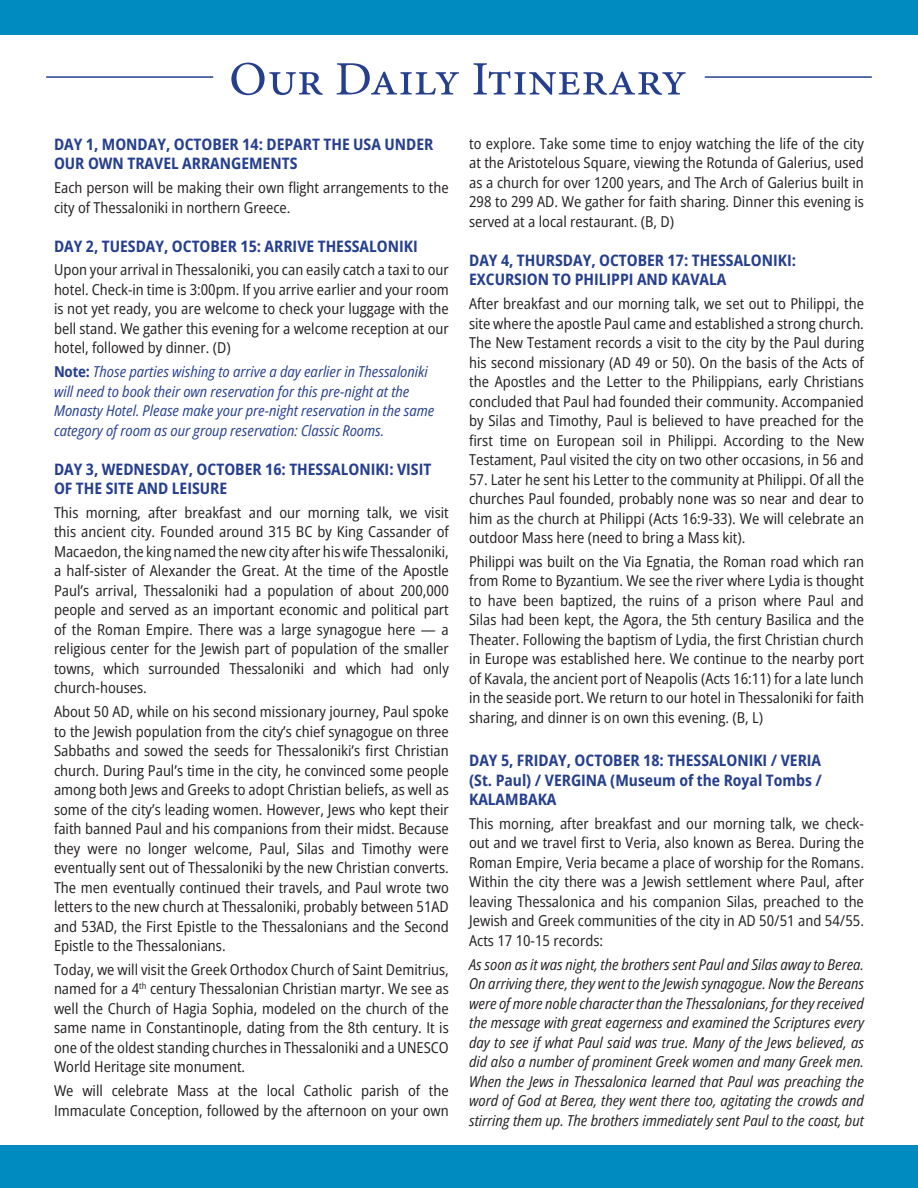
<style>
.page{position:relative;width:918px;height:1188px;background:#fff}
.page>*{position:absolute;margin:0;border:0;box-sizing:border-box;transform-origin:0 0}
.t1{font:48px "Minion Pro";color:#253f8e;scale:1.05 1}
.t2{font:700 semi-condensed 15.75px/19.5px "Open Sans";color:#253f8e}
.t3{font:semi-condensed 15px/19.5px "Open Sans";color:#231f20;text-align:justify}
.t4{font:italic semi-condensed 15px/19.5px "Open Sans";color:#231f20;text-align:justify}
.t5{font:italic semi-condensed 15px/19.5px "Open Sans";color:#253f8e}
.s1{font-weight:700;font-style:normal}
</style>
<div class="page">
<div style="left:0;top:1146px;width:918px;height:42px;background:#008bc0"></div>
<hr style="left:46px;top:76px;width:167px;height:2px;background:#253f8e">
<hr style="left:705px;top:76px;width:167px;height:2px;background:#253f8e">
<div style="left:0;top:0;width:918px;height:34px;background:#008bc0"></div>
<p class="t1" style="left:229px;top:47px;width:437px">Our Daily Itinerary</p>
<p class="t2" style="left:54px;top:134px;width:381px">DAY 1, MONDAY, OCTOBER 14: DEPART THE USA UNDER<br>OUR OWN TRAVEL ARRANGEMENTS</p>
<p class="t3" style="left:54px;top:177px;width:396px">Each person will be making their own flight arrangements to the city of Thessaloniki in northern Greece.</p>
<p class="t2" style="left:54px;top:236px;width:365px">DAY 2, TUESDAY, OCTOBER 15: ARRIVE THESSALONIKI</p>
<p class="t3" style="left:54px;top:260px;width:396px">Upon your arrival in Thessaloniki, you can easily catch a taxi to our hotel. Check-in time is 3:00pm. If you arrive earlier and your room is not yet ready, you are welcome to check your luggage with the bell stand. We gather this evening for a welcome reception at our hotel, followed by dinner. (D)</p>
<p class="t5" style="left:54px;top:361px;width:382px"><span class="s1">Note:</span> Those parties wishing to arrive a day earlier in Thessaloniki will need to book their own reservation for this pre-night at the Monasty Hotel. Please make your pre-night reservation in the same category of room as our group reservation: Classic Rooms.</p>
<p class="t2" style="left:54px;top:459px;width:379px">DAY 3, WEDNESDAY, OCTOBER 16: THESSALONIKI: VISIT<br>OF THE SITE AND LEISURE</p>
<p class="t3" style="left:54px;top:502px;width:396px">This morning, after breakfast and our morning talk, we visit this ancient city. Founded around 315 BC by King Cassander of Macaedon, the king named the new city after his wife Thessaloniki, a half-sister of Alexander the Great. At the time of the Apostle Paul’s arrival, Thessaloniki had a population of about 200,000 people and served as an important economic and political part of the Roman Empire. There was a large synagogue here — a religious center for the Jewish part of population of the smaller towns, which surrounded Thessaloniki and which had only church-houses.</p>
<p class="t3" style="left:54px;top:701px;width:396px">About 50 AD, while on his second missionary journey, Paul spoke to the Jewish population from the city’s chief synagogue on three Sabbaths and sowed the seeds for Thessaloniki’s first Christian church. During Paul’s time in the city, he convinced some people among both Jews and Greeks to adopt Christian beliefs, as well as some of the city’s leading women. However, Jews who kept their faith banned Paul and his companions from their midst. Because they were no longer welcome, Paul, Silas and Timothy were eventually sent out of Thessaloniki by the new Christian converts.<br>The men eventually continued their travels, and Paul wrote two letters to the new church at Thessaloniki, probably between 51AD and 53AD, the First Epistle to the Thessalonians and the Second Epistle to the Thessalonians.</p>
<p class="t3" style="left:54px;top:959px;width:396px">Today, we will visit the Greek Orthodox Church of Saint Demitrius, named for a 4<sup>th</sup> century Thessalonian Christian martyr. We see as well the Church of Hagia Sophia, modeled on the church of the same name in Constantinople, dating from the 8th century. It is one of the oldest standing churches in Thessaloniki and a UNESCO World Heritage site monument.</p>
<p class="t3" style="left:54px;top:1080px;width:396px">We will celebrate Mass at the local Catholic parish of the<br>Immaculate Conception, followed by the afternoon on your own</p>
<p class="t3" style="left:469px;top:133px;width:396px">to explore. Take some time to enjoy watching the life of the city at the Aristotelous Square, viewing the Rotunda of Galerius, used as a church for over 1200 years, and The Arch of Galerius built in 298 to 299 AD. We gather for faith sharing. Dinner this evening is served at a local restaurant. (B, D)</p>
<p class="t2" style="left:469px;top:250px;width:328px">DAY 4, THURSDAY, OCTOBER 17: THESSALONIKI:<br>EXCURSION TO PHILIPPI AND KAVALA</p>
<p class="t3" style="left:469px;top:294px;width:396px">After breakfast and our morning talk, we set out to Philippi, the site where the apostle Paul came and established a strong church.<br>The New Testament records a visit to the city by the Paul during his second missionary (AD 49 or 50). On the basis of the Acts of the Apostles and the Letter to the Philippians, early Christians concluded that Paul had founded their community. Accompanied by Silas and Timothy, Paul is believed to have preached for the first time on European soil in Philippi. According to the New Testament, Paul visited the city on two other occasions, in 56 and</p>
<p class="t3" style="left:469px;top:469px;width:396px">57. Later he sent his Letter to the community at Philippi. Of all the churches Paul founded, probably none was so near and dear to him as the church at Philippi (Acts 16:9-33). We will celebrate an outdoor Mass here (need to bring a Mass kit).</p>
<p class="t3" style="left:469px;top:551px;width:396px">Philippi was built on the Via Egnatia, the Roman road which ran from Rome to Byzantium. We see the river where Lydia is thought to have been baptized, the ruins of a prison where Paul and Silas had been kept, the Agora, the 5th century Basilica and the Theater. Following the baptism of Lydia, the first Christian church in Europe was established here. We continue to the nearby port of Kavala, the ancient port of Neapolis (Acts 16:11) for a late lunch in the seaside port. We return to our hotel in Thessaloniki for faith sharing, and dinner is on own this evening. (B, L)</p>
<p class="t2" style="left:469px;top:750px;width:354px;text-align:justify">DAY 5, FRIDAY, OCTOBER 18: THESSALONIKI / VERIA (St. Paul) / VERGINA (Museum of the Royal Tombs / KALAMBAKA</p>
<p class="t3" style="left:469px;top:813px;width:396px">This morning, after breakfast and our morning talk, we check&shy;out and we travel first to Veria, also known as Berea. During the Roman Empire, Veria became a place of worship for the Romans.<br>Within the city there was a Jewish settlement where Paul, after leaving Thessalonica and his companion Silas, preached to the Jewish and Greek communities of the city in AD 50/51 and 54/55.<br>Acts 17 10-15 records:</p>
<p class="t4" style="left:469px;top:954px;width:396px">As soon as it was night, the brothers sent Paul and Silas away to Berea.<br>On arriving there, they went to the Jewish synagogue. Now the Bereans were of more noble character than the Thessalonians, for they received the message with great eagerness and examined the Scriptures every day to see if what Paul said was true. Many of the Jews believed, as did also a number of prominent Greek women and many Greek men.<br>When the Jews in Thessalonica learned that Paul was preaching the word of God at Berea, they went there too, agitating the crowds and stirring them up. The brothers immediately sent Paul to the coast, but</p>
</div>
